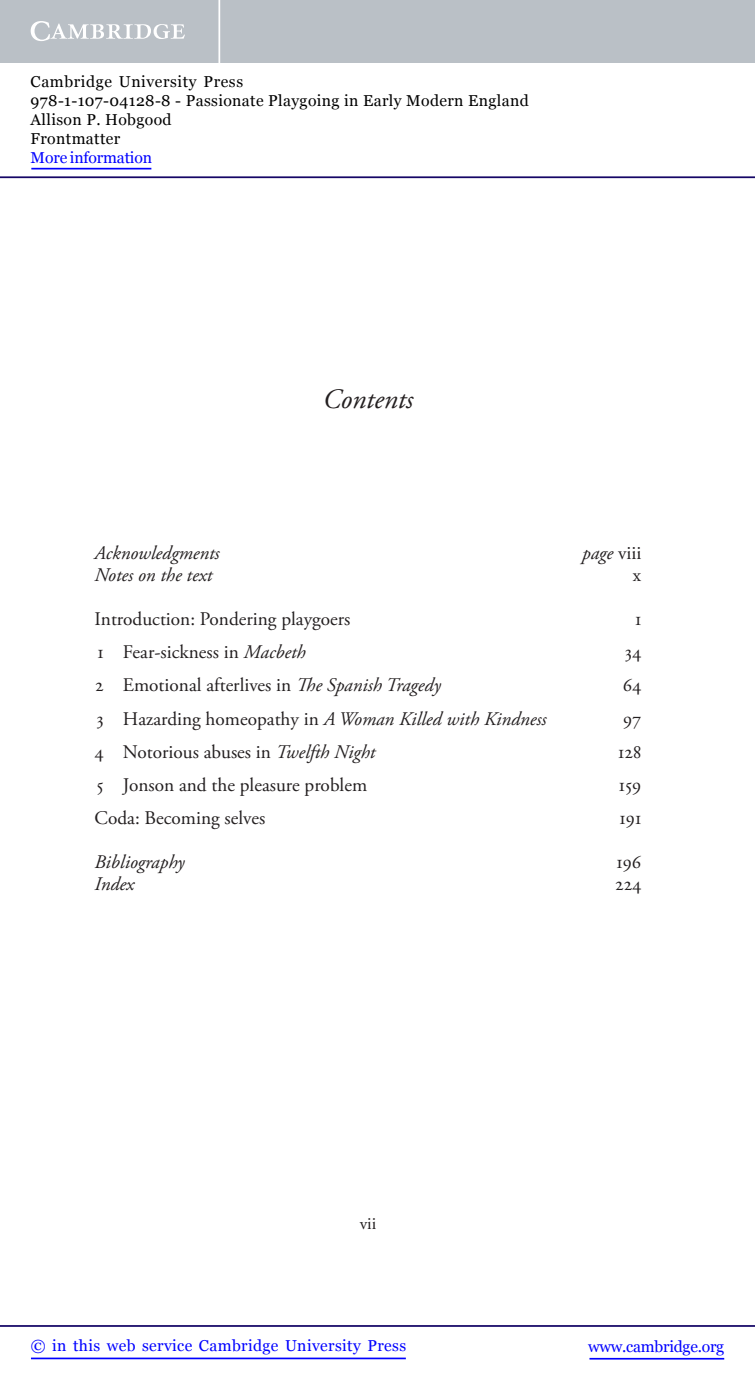
<style>
.page{position:relative;width:755px;height:1385px;background:#fff}
.page>*{position:absolute;margin:0;border:0;box-sizing:border-box;transform-origin:0 0}
.t1{font:italic 28px "Adobe Garamond Pro";color:#231f20}
.t2{font:19.25px "Adobe Garamond Pro";color:#231f20}
.t3{font:italic 19.25px "Adobe Garamond Pro";color:#231f20}
.t4{font:17.5px "Adobe Garamond Pro";color:#231f20}
.t5{font:15.75px/18.9px "Georgia";letter-spacing:.025em;color:#000}
.t6{font:15.75px "Georgia";letter-spacing:.025em;color:#00f}
.t7{font:15.75px "Georgia";letter-spacing:-.015em;color:#00f}
.t8{font:15.75px "Georgia";letter-spacing:-.01em;color:#00f}
.s1{font-style:normal}
.s2{font-style:italic}
</style>
<div class="page">
<hr style="left:589px;top:1358px;width:134px;height:1px;background:#00f">
<hr style="left:0;top:1325px;width:754px;height:2px;background:#150666">
<hr style="left:31px;top:1357px;width:374px;height:2px;background:#00f">
<div style="left:0;top:0;width:754px;height:63px;background:#bac0c6"></div>
<svg style="left:31px;top:21px;width:154px;height:20px"></svg>
<hr style="left:218px;top:0;width:2px;height:63px;background:#fff">
<hr style="left:0;top:176px;width:754px;height:2px;background:#150666">
<hr style="left:31px;top:168px;width:120px;height:1px;background:#00f">
<p class="t5" style="left:31px;top:72px;width:499px">Cambridge University Press<br>978-1-107-04128-8 - Passionate Playgoing in Early Modern England<br>Allison P. Hobgood<br>Frontmatter</p>
<p class="t8" style="left:31px;top:148px;width:123px">More information</p>
<h1 class="t1" style="left:322px;top:388px;width:92px">Contents</h1>
<p class="t3" style="left:95px;top:545px;width:126px">Acknowledgments</p>
<p class="t3" style="left:581px;top:545px;width:61px">page <span class="s1">viii</span></p>
<p class="t3" style="left:95px;top:567px;width:119px">Notes on the text</p>
<p class="t2" style="left:632px;top:567px;width:10px">x</p>
<p class="t2" style="left:95px;top:611px;width:257px">Introduction: Pondering playgoers</p>
<p class="t2" style="left:634px;top:611px;width:8px">1</p>
<p class="t2" style="left:97px;top:644px;width:210px">1 Fear-sickness in <span class="s2">Macbeth</span></p>
<p class="t2" style="left:624px;top:644px;width:18px">34</p>
<p class="t2" style="left:95px;top:677px;width:347px">2 Emotional afterlives in <span class="s2">The Spanish Tragedy</span></p>
<p class="t2" style="left:622px;top:677px;width:20px">64</p>
<p class="t3" style="left:96px;top:711px;width:451px"><span class="s1">3 Hazarding homeopathy in</span> A Woman Killed with Kindness</p>
<p class="t2" style="left:622px;top:711px;width:20px">97</p>
<p class="t2" style="left:95px;top:744px;width:282px">4 Notorious abuses in <span class="s2">Twelfth Night</span></p>
<p class="t2" style="left:617px;top:744px;width:25px">128</p>
<p class="t2" style="left:96px;top:777px;width:272px">5 Jonson and the pleasure problem</p>
<p class="t2" style="left:618px;top:777px;width:24px">159</p>
<p class="t2" style="left:95px;top:810px;width:172px">Coda: Becoming selves</p>
<p class="t2" style="left:619px;top:810px;width:23px">191</p>
<p class="t3" style="left:95px;top:854px;width:91px">Bibliography</p>
<p class="t2" style="left:616px;top:854px;width:26px">196</p>
<p class="t3" style="left:95px;top:876px;width:41px">Index</p>
<p class="t2" style="left:615px;top:876px;width:27px">224</p>
<p class="t4" style="left:359px;top:1216px;width:18px">vii</p>
<p class="t6" style="left:31px;top:1337px;width:376px">© in this web service Cambridge University Press</p>
<p class="t7" style="left:587px;top:1337px;width:137px">www.cambridge.org</p>
</div>
